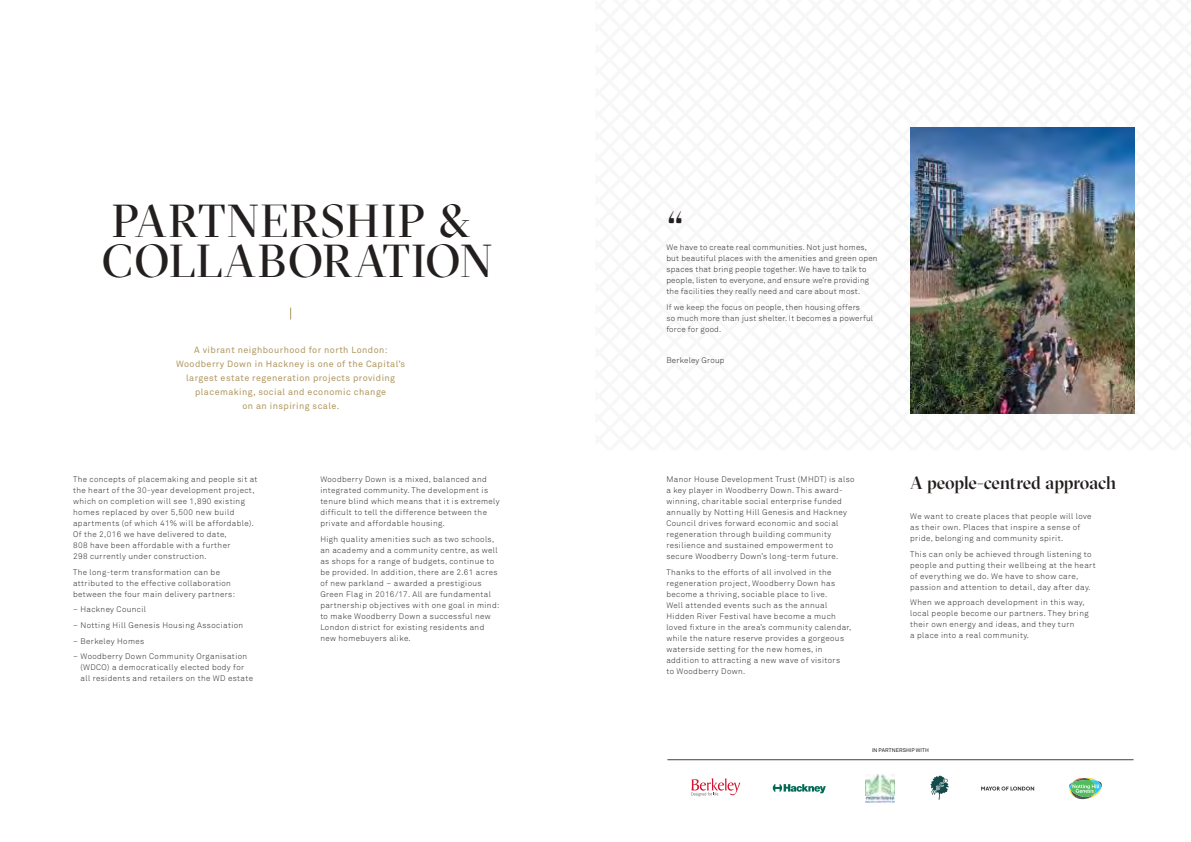
<style>
.page{position:relative;width:1191px;height:842px;background:#fff}
.page>*{position:absolute;margin:0;border:0;box-sizing:border-box;transform-origin:0 0}
.t1{font:46px/40px "GT Sectra Display";letter-spacing:.035em;color:#241f1f}
.t2{font:500 18px "GT Sectra Display";letter-spacing:-.015em;color:#241f1f}
.t3{font:9px/14px "Akkurat Pro";letter-spacing:.05em;color:#af975f;text-align:center}
.t4{font:300 8px/11px "Akkurat Pro";letter-spacing:.05em;color:#241f1f}
.t5{font:300 8px/11px "Akkurat Pro";letter-spacing:.03em;color:#241f1f}
.t6{font:5.3px "Akkurat Pro";letter-spacing:.005em;color:#241f1f}
</style>
<div class="page">
<hr style="left:667px;top:759px;width:466px;height:1px;background:#444041">
<svg style="left:691px;top:778px;width:49px;height:18px"></svg>
<svg style="left:772px;top:784px;width:54px;height:9px"></svg>
<svg style="left:981px;top:786px;width:53px;height:4px"></svg>
<img style="left:865px;top:774px;width:29px;height:29px">
<svg style="left:1069px;top:778px;width:33px;height:21px"></svg>
<svg style="left:930px;top:775px;width:18px;height:24px"></svg>
<img style="left:910px;top:128px;width:224px;height:286px">
<h1 class="t1" style="left:102px;top:202px;width:391px">PARTNERSHIP &amp;<br>COLLABORATION</h1>
<p class="t3" style="left:176px;top:343px;width:231px">A vibrant neighbourhood for north London:<br>Woodberry Down in Hackney is one of the Capital’s largest estate regeneration projects providing placemaking, social and economic change<br>on an inspiring scale.</p>
<p class="t4" style="left:73px;top:474px;width:186px">The concepts of placemaking and people sit at the heart of the 30-year development project, which on completion will see 1,890 existing homes replaced by over 5,500 new build apartments (of which 41% will be affordable).<br>Of the 2,016 we have delivered to date,<br>808 have been affordable with a further<br>298 currently under construction.</p>
<p class="t4" style="left:73px;top:566px;width:163px">The long-term transformation can be attributed to the effective collaboration between the four main delivery partners:</p>
<p class="t4" style="left:73px;top:604px;width:75px">– Hackney Council</p>
<p class="t4" style="left:73px;top:620px;width:172px">– Notting Hill Genesis Housing Association</p>
<p class="t4" style="left:73px;top:635px;width:73px">– Berkeley Homes</p>
<p class="t4" style="left:80px;top:651px;width:174px;text-indent:-7px">– Woodberry Down Community Organisation (WDCO) a democratically elected body for all residents and retailers on the WD estate</p>
<p class="t4" style="left:320px;top:474px;width:181px">Woodberry Down is a mixed, balanced and integrated community. The development is tenure blind which means that it is extremely difficult to tell the difference between the private and affordable housing.</p>
<p class="t4" style="left:320px;top:533px;width:181px">High quality amenities such as two schools, an academy and a community centre, as well as shops for a range of budgets, continue to be provided. In addition, there are 2.61 acres of new parkland – awarded a prestigious Green Flag in 2016/17. All are fundamental partnership objectives with one goal in mind: to make Woodberry Down a successful new London district for existing residents and new homebuyers alike.</p>
<h1 class="t1" style="left:667px;top:208px;width:18px">“</h1>
<p class="t5" style="left:666px;top:253px;width:213px">but beautiful places with the amenities and green open spaces that bring people together. We have to talk to people, listen to everyone, and ensure we’re providing the facilities they really need and care about most.</p>
<p class="t5" style="left:666px;top:302px;width:208px">If we keep the focus on people, then housing offers<br>so much more than just shelter. It becomes a powerful force for good.</p>
<p class="t5" style="left:666px;top:355px;width:60px">Berkeley Group</p>
<p class="t5" style="left:666px;top:242px;width:202px">We have to create real communities. Not just homes,</p>
<p class="t4" style="left:666px;top:474px;width:190px">Manor House Development Trust (MHDT) is also a key player in Woodberry Down. This award&shy;winning, charitable social enterprise funded annually by Notting Hill Genesis and Hackney Council drives forward economic and social regeneration through building community resilience and sustained empowerment to secure Woodberry Down’s long-term future.</p>
<p class="t4" style="left:666px;top:566px;width:187px">Thanks to the efforts of all involved in the regeneration project, Woodberry Down has become a thriving, sociable place to live.<br>Well attended events such as the annual Hidden River Festival have become a much loved fixture in the area’s community calendar, while the nature reserve provides a gorgeous waterside setting for the new homes, in addition to attracting a new wave of visitors<br>to Woodberry Down.</p>
<h2 class="t2" style="left:910px;top:472px;width:208px">A people-centred approach</h2>
<p class="t4" style="left:910px;top:511px;width:183px">We want to create places that people will love as their own. Places that inspire a sense of pride, belonging and community spirit.</p>
<p class="t4" style="left:910px;top:548px;width:187px">This can only be achieved through listening to people and putting their wellbeing at the heart of everything we do. We have to show care, passion and attention to detail, day after day.</p>
<p class="t4" style="left:910px;top:597px;width:180px">When we approach development in this way, local people become our partners. They bring their own energy and ideas, and they turn<br>a place into a real community.</p>
<p class="t6" style="left:872px;top:747px;width:58px">IN PARTNERSHIP WITH</p>
</div>
